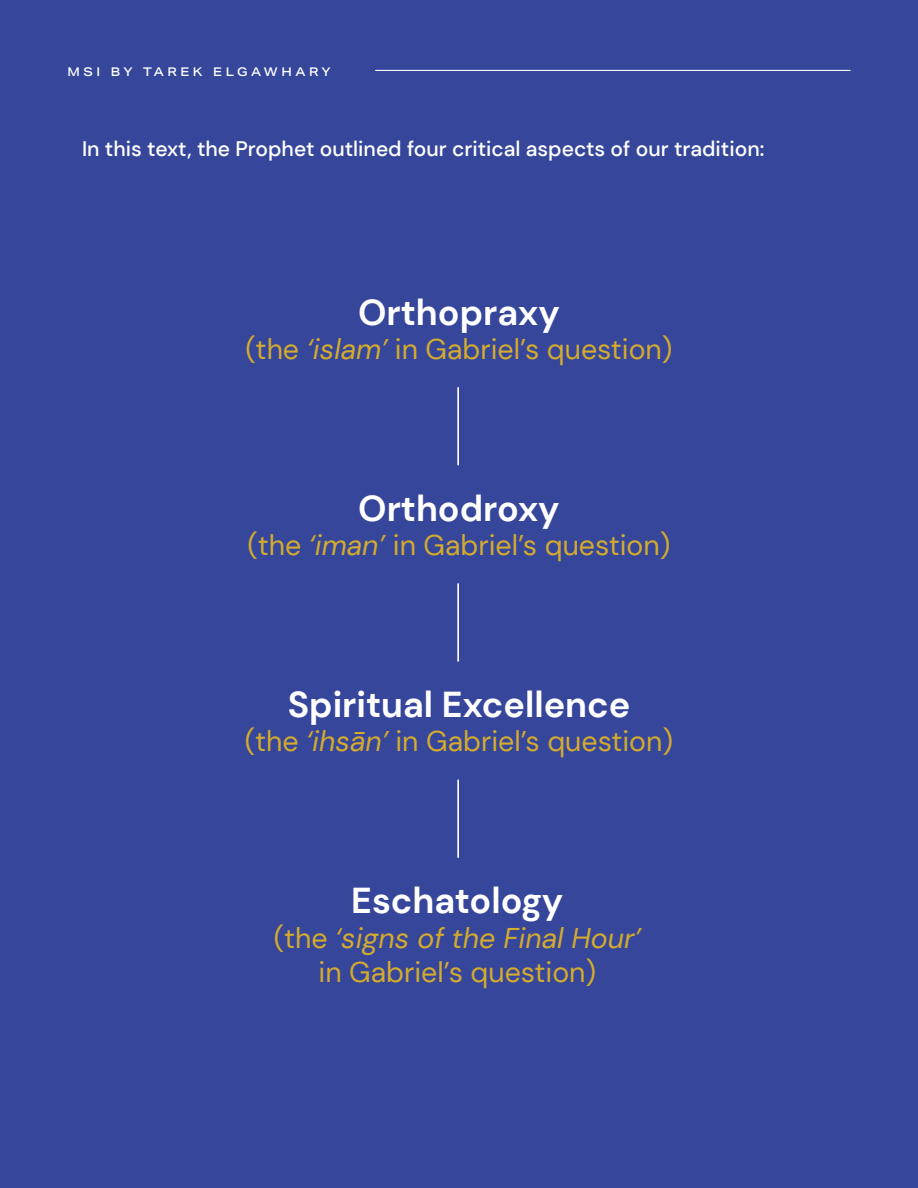
<style>
.page{position:relative;width:918px;height:1188px;background:#35469b}
.page>*{position:absolute;margin:0;border:0;box-sizing:border-box;transform-origin:0 0}
.t1{font:700 36px "DM Sans";color:#fff}
.t2{font:28.5px/34.2px "DM Sans";color:#d4ab2e;text-align:center}
.t3{font:500 21px "DM Sans";color:#fff}
.t4{font:500 12px "Aktiv Grotesk Ex";letter-spacing:.3em;color:#fff}
.s1{font-style:italic}
</style>
<div class="page">
<hr style="left:375px;top:70px;width:475px;height:1px;background:#fff">
<hr style="left:457px;top:387px;width:2px;height:78px;background:#fff">
<hr style="left:457px;top:583px;width:2px;height:79px;background:#fff">
<hr style="left:457px;top:780px;width:2px;height:78px;background:#fff">
<p class="t4" style="left:68px;top:65px;width:265px">MSI BY TAREK ELGAWHARY</p>
<p class="t3" style="left:82px;top:135px;width:684px">In this text, the Prophet outlined four critical aspects of our tradition:</p>
<p class="t1" style="left:358px;top:290px;width:203px">Orthopraxy</p>
<p class="t2" style="left:246px;top:332px;width:428px">(the <span class="s1">‘islam’</span> in Gabriel’s question)</p>
<p class="t1" style="left:358px;top:486px;width:203px">Orthodroxy</p>
<p class="t2" style="left:248px;top:528px;width:424px">(the <span class="s1">‘iman’</span> in Gabriel’s question)</p>
<p class="t1" style="left:288px;top:682px;width:344px">Spiritual Excellence</p>
<p class="t2" style="left:245px;top:724px;width:430px">(the <span class="s1">‘ihsān’</span> in Gabriel’s question)</p>
<p class="t1" style="left:351px;top:878px;width:214px">Eschatology</p>
<p class="t2" style="left:274px;top:921px;width:368px">(the <span class="s1">‘signs of the Final Hour’ </span>in Gabriel’s question)</p>
</div>
